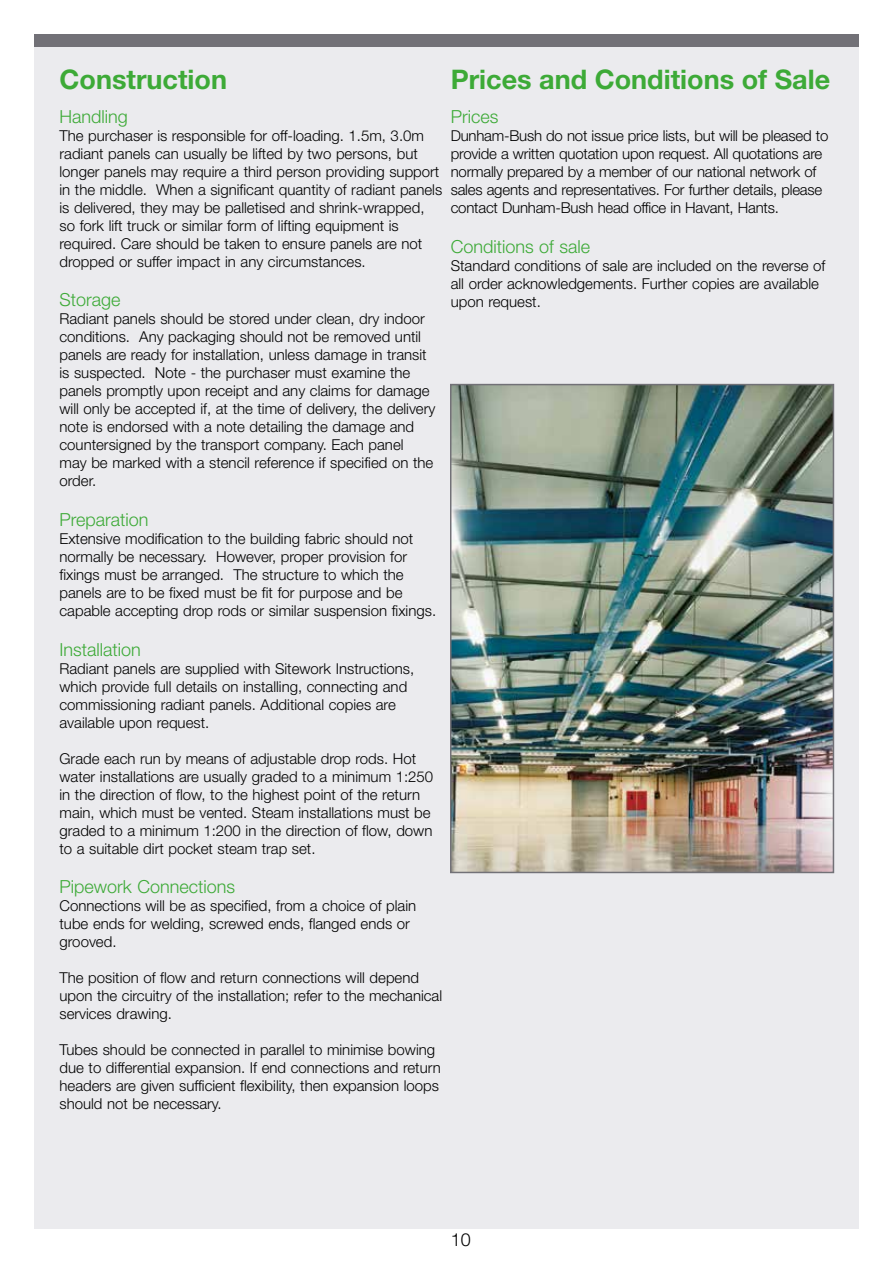
<style>
.page{position:relative;width:893px;height:1263px;background:#fff}
.page>*{position:absolute;margin:0;border:0;box-sizing:border-box;transform-origin:0 0}
.t1{font:700 27px "Helvetica Neue LT Std";color:#3daa37}
.t2{font:300 18px "Helvetica Neue LT Std";color:#3daa37}
.t3{font:300 18px "Helvetica Neue LT Std";color:#000}
.t4{font:300 15px/18px "Helvetica Neue LT Std";color:#000}
</style>
<div class="page">
<div style="left:34px;top:34px;width:825px;height:1195px;background:#ebebee"></div>
<div style="left:34px;top:34px;width:825px;height:13px;background:#727177"></div>
<img style="left:453px;top:387px;width:378px;height:483px">
<div style="left:450px;top:384px;width:384px;height:489px;border:2px solid #727177"></div>
<h1 class="t1" style="left:60px;top:63px;width:169px">Construction</h1>
<h1 class="t1" style="left:451px;top:63px;width:381px">Prices and Conditions of Sale</h1>
<p class="t2" style="left:451px;top:106px;width:49px">Prices</p>
<p class="t4" style="left:451px;top:126px;width:379px">Dunham-Bush do not issue price lists, but will be pleased to provide a written quotation upon request. All quotations are normally prepared by a member of our national network of sales agents and representatives. For further details, please contact Dunham-Bush head office in Havant, Hants.</p>
<p class="t2" style="left:451px;top:235px;width:141px">Conditions of sale</p>
<p class="t4" style="left:451px;top:256px;width:376px">Standard conditions of sale are included on the reverse of all order acknowledgements. Further copies are available upon request.</p>
<p class="t2" style="left:60px;top:105px;width:70px">Handling</p>
<p class="t4" style="left:60px;top:126px;width:384px">The purchaser is responsible for off-loading. 1.5m, 3.0m radiant panels can usually be lifted by two persons, but longer panels may require a third person providing support in the middle. When a significant quantity of radiant panels is delivered, they may be palletised and shrink-wrapped, so fork lift truck or similar form of lifting equipment is required. Care should be taken to ensure panels are not dropped or suffer impact in any circumstances.</p>
<p class="t2" style="left:60px;top:289px;width:63px">Storage</p>
<p class="t4" style="left:60px;top:310px;width:377px">Radiant panels should be stored under clean, dry indoor conditions. Any packaging should not be removed until panels are ready for installation, unless damage in transit is suspected. Note - the purchaser must examine the panels promptly upon receipt and any claims for damage will only be accepted if, at the time of delivery, the delivery note is endorsed with a note detailing the damage and countersigned by the transport company. Each panel<br>may be marked with a stencil reference if specified on the order.</p>
<p class="t2" style="left:60px;top:509px;width:91px">Preparation</p>
<p class="t4" style="left:60px;top:529px;width:378px">Extensive modification to the building fabric should not normally be necessary. However, proper provision for fixings must be arranged. The structure to which the panels are to be fixed must be fit for purpose and be capable accepting drop rods or similar suspension fixings.</p>
<p class="t2" style="left:60px;top:638px;width:83px">Installation</p>
<p class="t4" style="left:60px;top:659px;width:356px">Radiant panels are supplied with Sitework Instructions, which provide full details on installing, connecting and commissioning radiant panels. Additional copies are available upon request.</p>
<p class="t4" style="left:60px;top:749px;width:375px">Grade each run by means of adjustable drop rods. Hot water installations are usually graded to a minimum 1:250 in the direction of flow, to the highest point of the return main, which must be vented. Steam installations must be graded to a minimum 1:200 in the direction of flow, down to a suitable dirt pocket steam trap set.</p>
<p class="t2" style="left:60px;top:876px;width:177px">Pipework Connections</p>
<p class="t4" style="left:60px;top:896px;width:358px">Connections will be as specified, from a choice of plain tube ends for welding, screwed ends, flanged ends or grooved.</p>
<p class="t4" style="left:60px;top:968px;width:384px">The position of flow and return connections will depend upon the circuitry of the installation; refer to the mechanical services drawing.</p>
<p class="t4" style="left:60px;top:1040px;width:383px">Tubes should be connected in parallel to minimise bowing due to differential expansion. If end connections and return headers are given sufficient flexibility, then expansion loops should not be necessary.</p>
<p class="t3" style="left:451px;top:1229px;width:22px">10</p>
</div>
